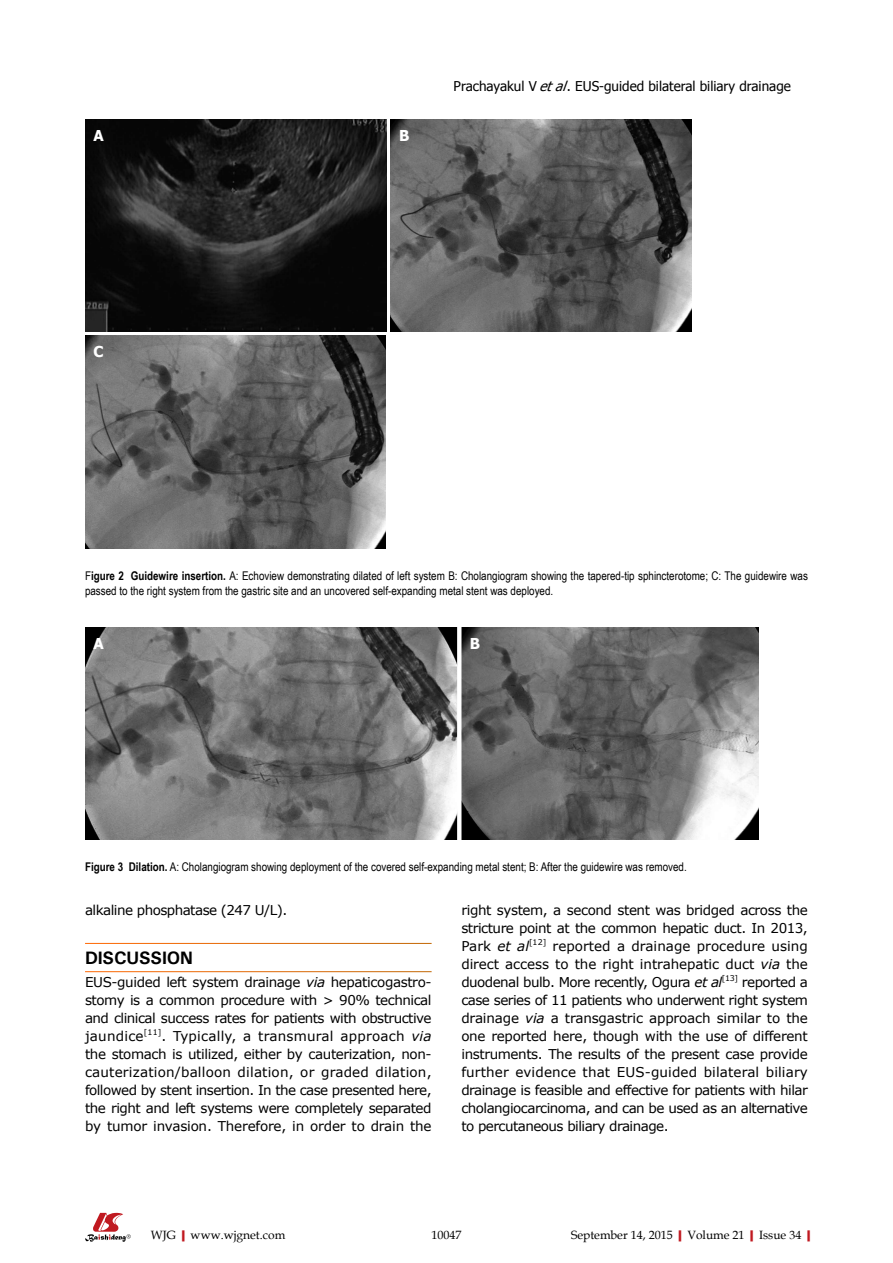
<style>
.page{position:relative;width:893px;height:1263px;background:#fff}
.page>*{position:absolute;margin:0;border:0;box-sizing:border-box;transform-origin:0 0}
.t1{font:700 18px "Univers";letter-spacing:-.01em;color:#000}
.t2{font:700 15px "Tahoma";color:#fff}
.t3{font:13.5px/18px "Verdana";letter-spacing:-.035em;color:#000;text-align:justify}
.t4{font:13.5px "Tahoma";color:#000}
.t5{font:12px/15px "Arial Narrow";color:#000}
.t6{font:12px "Book Antiqua";color:#000}
.t7{font:7.8px "Verdana";color:#000}
.s1{font-style:italic}
.s2{font-weight:700}
.s3{font-weight:700;color:#c01920}
</style>
<div class="page">
<svg style="left:85px;top:1213px;width:46px;height:29px"></svg>
<img style="left:85px;top:119px;width:301px;height:213px">
<img style="left:390px;top:119px;width:301px;height:213px">
<img style="left:85px;top:336px;width:301px;height:212px">
<img style="left:85px;top:627px;width:673px;height:213px">
<hr style="left:457px;top:624px;width:4px;height:220px;background:#fff">
<p class="t2" style="left:94px;top:125px;width:12px">A</p>
<p class="t2" style="left:399px;top:125px;width:12px">B</p>
<p class="t4" style="left:454px;top:77px;width:339px">Prachayakul V <span class="s1">etal</span>. EUS-guided bilateral biliary drainage</p>
<p class="t2" style="left:94px;top:341px;width:12px">C</p>
<p class="t5" style="left:85px;top:568px;width:724px">F<span class="s2">igure 2 Guidewire insertion.</span> A: Echoview demonstrating dilated of left system B: Cholangiogram showing the tapered-tip sphincterotome; C: The guidewire was passed to the right system from the gastric site and an uncovered self-expanding metal stent was deployed.</p>
<p class="t2" style="left:94px;top:633px;width:12px">A</p>
<p class="t2" style="left:470px;top:633px;width:12px">B</p>
<p class="t5" style="left:85px;top:859px;width:603px"><span class="s2">Figure 3 Dilation.</span> A: Cholangiogram showing deployment of the covered self-expanding metal stent; B: After the guidewire was removed.</p>
<p class="t3" style="left:85px;top:901px;width:204px">alkaline phosphatase (247 U/L).</p>
<p class="t1" style="left:85px;top:946px;width:110px">DISCUSSION</p>
<p class="t3" style="left:85px;top:973px;width:348px;text-align:left">EUS-guided left system drainage <span class="s1">via</span> hepaticogastro&shy;stomy is a common procedure with &gt; 90% technical and clinical success rates for patients with obstructive jaundice</p>
<p class="t7" style="left:144px;top:1027px;width:19px">[11]</p>
<p class="t3" style="left:85px;top:1027px;width:348px;text-indent:76px">. Typically, a transmural approach <span class="s1">via </span>the stomach is utilized, either by cauterization, non&shy;cauterization/balloon dilation, or graded dilation, followed by stent insertion. In the case presented here, the right and left systems were completely separated by tumor invasion. Therefore, in order to drain the</p>
<p class="t3" style="left:461px;top:901px;width:348px">right system, a second stent was bridged across the stricture point at the common hepatic duct. In 2013, Park <span class="s1">et al</span></p>
<p class="t7" style="left:529px;top:937px;width:19px">[12]</p>
<p class="t3" style="left:461px;top:937px;width:348px;text-indent:91px">reported a drainage procedure using direct access to the right intrahepatic duct <span class="s1">via</span> the duodenal bulb. More recently, Ogura <span class="s1">et al</span></p>
<p class="t7" style="left:722px;top:973px;width:18px">[13]</p>
<p class="t3" style="left:461px;top:973px;width:348px;text-indent:281px">reported a case series of 11 patients who underwent right system drainage <span class="s1">via</span> a transgastric approach similar to the one reported here, though with the use of different instruments. The results of the present case provide further evidence that EUS-guided bilateral biliary drainage is feasible and effective for patients with hilar cholangiocarcinoma, and can be used as an alternative to percutaneous biliary drainage.</p>
<p class="t6" style="left:151px;top:1226px;width:136px">WJG<span class="s3">|</span>www.wjgnet.com</p>
<p class="t6" style="left:431px;top:1226px;width:31px">10047</p>
<p class="t6" style="left:571px;top:1226px;width:246px">September 14, 2015<span class="s3">|</span>Volume 21<span class="s3">|</span>Issue 34<span class="s3">|</span></p>
</div>
